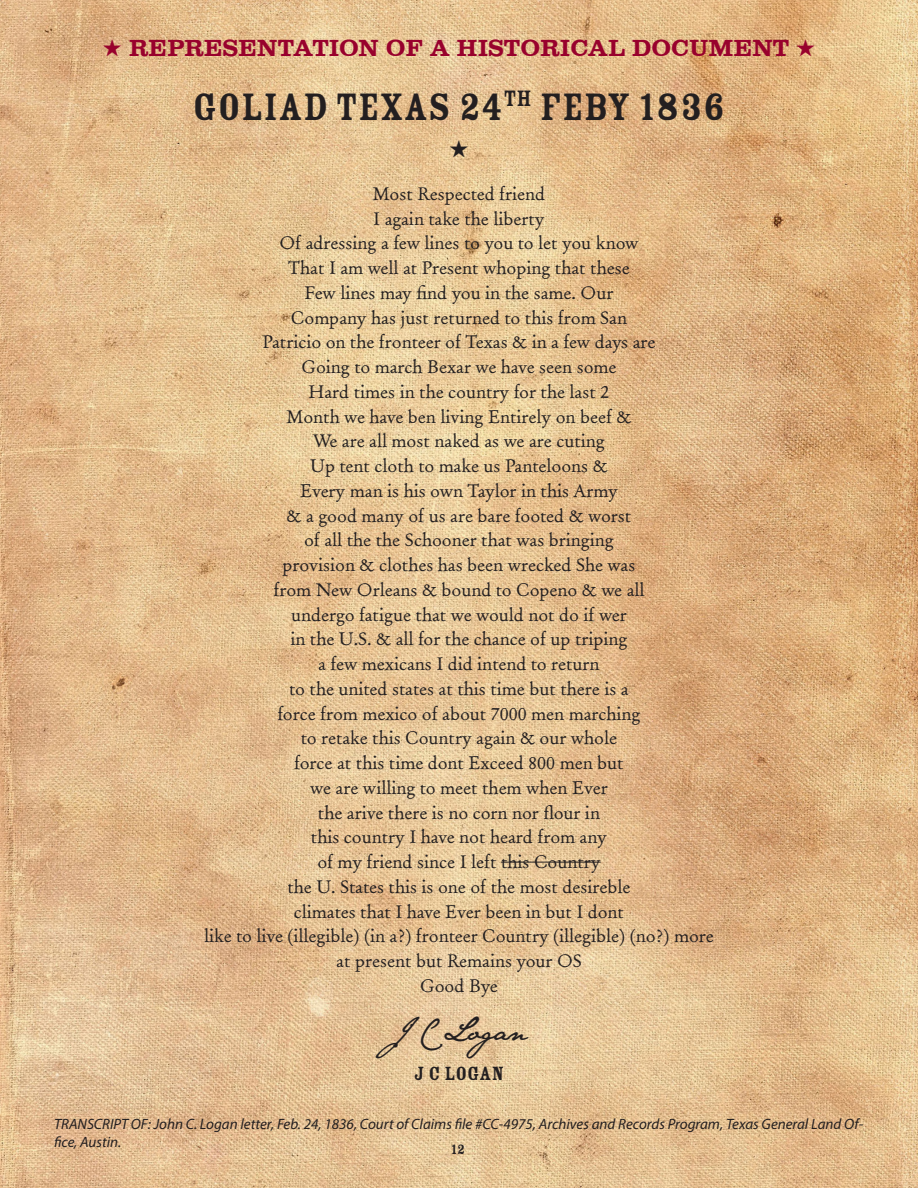
<style>
.page{position:relative;width:918px;height:1188px;background:#fff}
.page>*{position:absolute;margin:0;border:0;box-sizing:border-box;transform-origin:0 0}
.t1{font:42px "Rosewood Std Fill";color:#231f20}
.t2{font:27px "Jane Austen";color:#231f20}
.t3{font:24px "Clarendon";color:#98012d}
.t4{font:21px "Rosewood Std Fill";letter-spacing:-.005em;color:#231f20}
.t5{font:18px "Old Claude LP Std";color:#231f20}
.t6{font:italic 15px/18px "Myriad Pro";color:#231f20}
.t7{font:15px "Rosewood Std Fill";color:#231f20}
</style>
<div class="page">
<img style="left:0;top:0;width:918px;height:1188px">
<hr style="left:501px;top:862px;width:100px;height:1px;background:#231f20">
<svg style="left:450px;top:140px;width:18px;height:17px"></svg>
<p class="t3" style="left:102px;top:35px;width:713px">★ REPRESENTATION OF A HISTORICAL DOCUMENT ★</p>
<p class="t1" style="left:193px;top:84px;width:534px">GOLIAD TEXAS 24<sup>TH</sup> FEBY 1836</p>
<p class="t5" style="left:373px;top:182px;width:174px">Most Respected friend</p>
<p class="t5" style="left:373px;top:207px;width:173px">I again take the liberty</p>
<p class="t5" style="left:279px;top:232px;width:361px">Of adressing a few lines to you to let you know</p>
<p class="t5" style="left:288px;top:257px;width:343px">That I am well at Present whoping that these</p>
<p class="t5" style="left:305px;top:281px;width:310px">Few lines may find you in the same. Our</p>
<p class="t5" style="left:291px;top:306px;width:338px">Company has just returned to this from San</p>
<p class="t5" style="left:262px;top:331px;width:395px">Patricio on the fronteer of Texas &amp; in a few days are</p>
<p class="t5" style="left:301px;top:356px;width:317px">Going to march Bexar we have seen some</p>
<p class="t5" style="left:309px;top:380px;width:302px">Hard times in the country for the last 2</p>
<p class="t5" style="left:286px;top:405px;width:347px">Month we have ben living Entirely on beef &amp;</p>
<p class="t5" style="left:313px;top:430px;width:293px">We are all most naked as we are cuting</p>
<p class="t5" style="left:310px;top:455px;width:299px">Up tent cloth to make us Panteloons &amp;</p>
<p class="t5" style="left:300px;top:479px;width:319px">Every man is his own Taylor in this Army</p>
<p class="t5" style="left:287px;top:504px;width:346px">&amp; a good many of us are bare footed &amp; worst</p>
<p class="t5" style="left:304px;top:529px;width:311px">of all the the Schooner that was bringing</p>
<p class="t5" style="left:283px;top:554px;width:354px">provision &amp; clothes has been wrecked She was</p>
<p class="t5" style="left:273px;top:578px;width:373px">from New Orleans &amp; bound to Copeno &amp; we all</p>
<p class="t5" style="left:291px;top:603px;width:337px">undergo fatigue that we would not do if wer</p>
<p class="t5" style="left:290px;top:628px;width:339px">in the U.S. &amp; all for the chance of up triping</p>
<p class="t5" style="left:318px;top:653px;width:283px">a few mexicans I did intend to return</p>
<p class="t5" style="left:289px;top:677px;width:341px">to the united states at this time but there is a</p>
<p class="t5" style="left:277px;top:702px;width:365px">force from mexico of about 7000 men marching</p>
<p class="t5" style="left:301px;top:727px;width:318px">to retake this Country again &amp; our whole</p>
<p class="t5" style="left:294px;top:752px;width:331px">force at this time dont Exceed 800 men but</p>
<p class="t5" style="left:310px;top:776px;width:299px">we are willing to meet them when Ever</p>
<p class="t5" style="left:318px;top:801px;width:284px">the arive there is no corn nor flour in</p>
<p class="t5" style="left:311px;top:826px;width:298px">this country I have not heard from any</p>
<p class="t5" style="left:317px;top:851px;width:285px">of my friend since I left this Country</p>
<p class="t5" style="left:287px;top:875px;width:345px">the U. States this is one of the most desireble</p>
<p class="t5" style="left:294px;top:900px;width:332px">climates that I have Ever been in but I dont</p>
<p class="t5" style="left:204px;top:925px;width:511px">like to live (illegible) (in a?) fronteer Country (illegible) (no?) more</p>
<p class="t5" style="left:336px;top:950px;width:247px">at present but Remains your OS</p>
<p class="t5" style="left:420px;top:974px;width:79px">Good Bye</p>
<p class="t2" style="left:391px;top:1015px;width:137px">JC Logan</p>
<p class="t4" style="left:414px;top:1062px;width:92px">J C LOGAN</p>
<p class="t6" style="left:54px;top:1114px;width:811px">TRANSCRIPT OF: John C. Logan letter, Feb. 24, 1836, Court of Claims file #CC-4975, Archives and Records Program, Texas General Land Of&shy;fice, Austin.</p>
<p class="t7" style="left:451px;top:1141px;width:15px">12</p>
</div>
